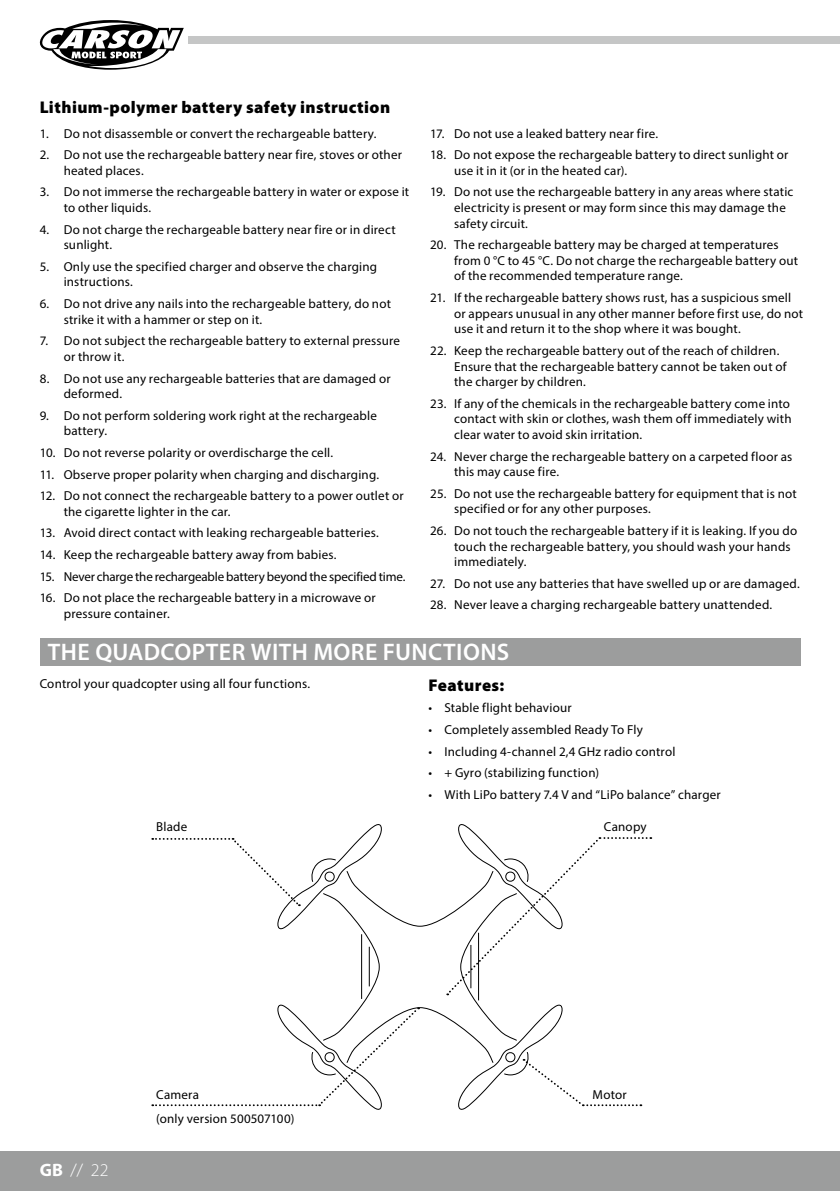
<style>
.page{position:relative;width:840px;height:1191px;background:#fff}
.page>*{position:absolute;margin:0;border:0;box-sizing:border-box;transform-origin:0 0}
.t1{font:600 24px "Myriad Pro";letter-spacing:.015em;color:#fff}
.t2{font:300 18px "Myriad Pro";color:#fff}
.t3{font:900 17px "Myriad Pro";letter-spacing:.025em;color:#000}
.t4{font:13px/15.6px "Myriad Pro";letter-spacing:.015em;color:#000}
.t5{font:13px "Myriad Pro";letter-spacing:-.015em;color:#000}
.s1{font-weight:700}
</style>
<div class="page">
<div style="left:0;top:1151px;width:839px;height:40px;background:#9c9d9d"></div>
<hr style="left:839px;top:1151px;width:1px;height:40px;background:#9c9d9d">
<div style="left:188px;top:36px;width:651px;height:8px;background:#c5c6c6"></div>
<svg style="left:39px;top:20px;width:144px;height:49px"></svg>
<div style="left:40px;top:638px;width:759px;height:28px;background:#9c9d9d"></div>
<svg style="left:362px;top:909px;width:118px;height:115px"></svg>
<svg style="left:456px;top:1001px;width:185px;height:109px"></svg>
<svg style="left:152px;top:824px;width:231px;height:108px"></svg>
<svg style="left:152px;top:1001px;width:267px;height:109px"></svg>
<svg style="left:445px;top:824px;width:206px;height:171px"></svg>
<hr style="left:368px;top:946px;width:1px;height:40px;background:#000">
<hr style="left:478px;top:932px;width:1px;height:68px;background:#000">
<hr style="left:361px;top:934px;width:1px;height:65px;background:#000">
<hr style="left:470px;top:945px;width:1px;height:43px;background:#000">
<h3 class="t3" style="left:40px;top:96px;width:352px">Lithium-polymer battery safety instruction</h3>
<p class="t4" style="left:40px;top:125px;width:338px">1. Do not disassemble or convert the rechargeable battery.</p>
<p class="t4" style="left:64px;top:147px;width:339px;text-indent:-24px">2. Do not use the rechargeable battery near fire, stoves or other heated places.</p>
<p class="t4" style="left:64px;top:184px;width:347px;text-indent:-24px">3. Do not immerse the rechargeable battery in water or expose it to other liquids.</p>
<p class="t4" style="left:64px;top:221px;width:333px;text-indent:-24px">4. Do not charge the rechargeable battery near fire or in direct sunlight.</p>
<p class="t4" style="left:64px;top:258px;width:315px;text-indent:-24px">5. Only use the specified charger and observe the charging instructions.</p>
<p class="t4" style="left:64px;top:296px;width:328px;text-indent:-24px">6. Do not drive any nails into the rechargeable battery, do not strike it with a hammer or step on it.</p>
<p class="t4" style="left:64px;top:333px;width:337px;text-indent:-24px">7. Do not subject the rechargeable battery to external pressure or throw it.</p>
<p class="t4" style="left:64px;top:370px;width:328px;text-indent:-24px">8. Do not use any rechargeable batteries that are damaged or deformed.</p>
<p class="t4" style="left:64px;top:407px;width:314px;text-indent:-24px">9. Do not perform soldering work right at the rechargeable battery.</p>
<p class="t4" style="left:40px;top:444px;width:295px">10. Do not reverse polarity or overdischarge the cell.</p>
<p class="t4" style="left:40px;top:466px;width:341px">11. Observe proper polarity when charging and discharging.</p>
<p class="t4" style="left:64px;top:488px;width:341px;text-indent:-24px">12. Do not connect the rechargeable battery to a power outlet or the cigarette lighter in the car.</p>
<p class="t4" style="left:40px;top:525px;width:340px">13. Avoid direct contact with leaking rechargeable batteries.</p>
<p class="t4" style="left:40px;top:546px;width:298px">14. Keep the rechargeable battery away from babies.</p>
<p class="t5" style="left:40px;top:568px;width:367px">15. Never charge the rechargeable battery beyond the specified time.</p>
<p class="t4" style="left:64px;top:590px;width:313px;text-indent:-24px">16. Do not place the rechargeable battery in a microwave or pressure container.</p>
<p class="t4" style="left:430px;top:125px;width:229px">17. Do not use a leaked battery near fire.</p>
<p class="t4" style="left:454px;top:147px;width:335px;text-indent:-24px">18. Do not expose the rechargeable battery to direct sunlight or use it in it (or in the heated car).</p>
<p class="t4" style="left:454px;top:184px;width:340px;text-indent:-24px">19. Do not use the rechargeable battery in any areas where static electricity is present or may form since this may damage the safety circuit.</p>
<p class="t4" style="left:454px;top:237px;width:345px;text-indent:-24px">20. The rechargeable battery may be charged at temperatures from 0 °C to 45 °C. Do not charge the rechargeable battery out of the recommended temperature range.</p>
<p class="t4" style="left:454px;top:290px;width:350px;text-indent:-24px">21. If the rechargeable battery shows rust, has a suspicious smell or appears unusual in any other manner before first use, do not use it and return it to the shop where it was bought.</p>
<p class="t4" style="left:454px;top:342px;width:333px;text-indent:-24px">22. Keep the rechargeable battery out of the reach of children.<br>Ensure that the rechargeable battery cannot be taken out of the charger by children.</p>
<p class="t4" style="left:454px;top:395px;width:339px;text-align:justify;text-indent:-24px">23. If any of the chemicals in the rechargeable battery come into contact with skin or clothes, wash them off immediately with clear water to avoid skin irritation.</p>
<p class="t4" style="left:454px;top:448px;width:339px;text-indent:-24px">24. Never charge the rechargeable battery on a carpeted floor as this may cause fire.</p>
<p class="t4" style="left:454px;top:485px;width:344px;text-indent:-24px">25. Do not use the rechargeable battery for equipment that is not specified or for any other purposes.</p>
<p class="t4" style="left:454px;top:522px;width:344px;text-indent:-24px">26. Do not touch the rechargeable battery if it is leaking. If you do touch the rechargeable battery, you should wash your hands immediately.</p>
<p class="t4" style="left:430px;top:575px;width:371px">27. Do not use any batteries that have swelled up or are damaged.</p>
<p class="t4" style="left:430px;top:597px;width:343px">28. Never leave a charging rechargeable battery unattended.</p>
<h1 class="t1" style="left:48px;top:636px;width:460px">THE QUADCOPTER WITH MORE FUNCTIONS</h1>
<p class="t4" style="left:40px;top:675px;width:272px">Control your quadcopter using all four functions.</p>
<h3 class="t3" style="left:428px;top:673px;width:77px">Features:</h3>
<p class="t4" style="left:428px;top:700px;width:145px">• Stable flight behaviour</p>
<p class="t4" style="left:428px;top:721px;width:216px">• Completely assembled Ready To Fly</p>
<p class="t4" style="left:428px;top:743px;width:248px">• Including 4-channel 2,4 GHz radio control</p>
<p class="t4" style="left:428px;top:765px;width:172px">• + Gyro (stabilizing function)</p>
<p class="t4" style="left:428px;top:786px;width:294px">• With LiPo battery 7.4 V and “LiPo balance” charger</p>
<p class="t4" style="left:156px;top:819px;width:33px">Blade</p>
<p class="t4" style="left:603px;top:819px;width:44px">Canopy</p>
<h2 class="t2" style="left:40px;top:1159px;width:70px"><span class="s1">GB</span> // 22</h2>
<p class="t4" style="left:156px;top:1086px;width:44px">Camera</p>
<p class="t4" style="left:592px;top:1086px;width:36px">Motor</p>
<p class="t4" style="left:156px;top:1110px;width:139px">(only version 500507100)</p>
</div>
